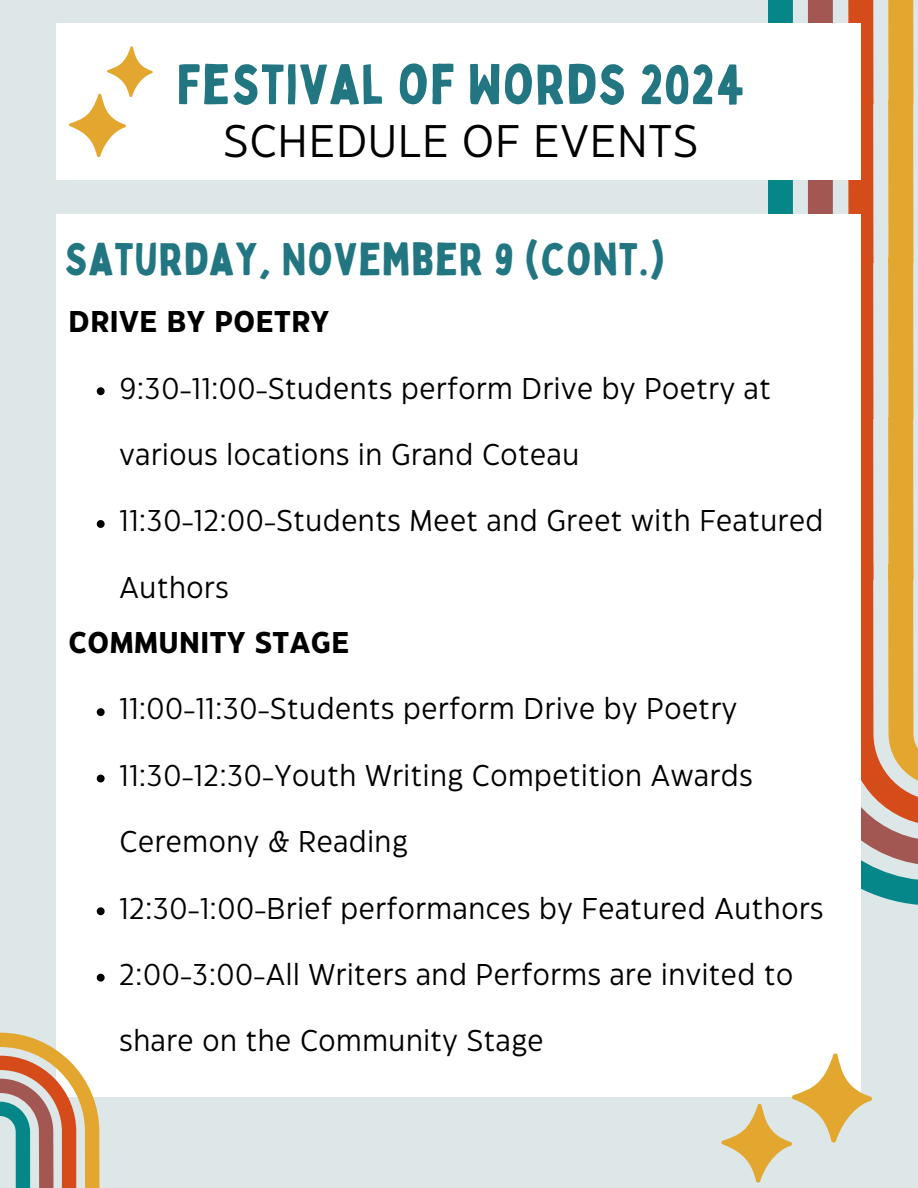
<style>
.page{position:relative;width:918px;height:1188px;background:#dde7e8}
.page>*{position:absolute;margin:0;border:0;box-sizing:border-box;transform-origin:0 0}
.t1{font:55.5px "Bobby Jones";letter-spacing:.02em;color:#217682}
.t2{font:45.6px "Eastman Grotesque";letter-spacing:.02em;color:#000}
.t3{font:45px "Bobby Jones";letter-spacing:.02em;color:#217682}
.t4{font:30px "Eastman Grotesque";letter-spacing:.02em;color:#000}
.t5{font:700 30px "Eastman Grotesque";letter-spacing:.02em;color:#000}
</style>
<div class="page">
<div style="left:57px;top:23px;width:804px;height:157px;background:#fff"></div>
<div style="left:57px;top:214px;width:804px;height:882px;background:#fff"></div>
<svg style="left:69px;top:46px;width:84px;height:111px"></svg>
<svg style="left:721px;top:0;width:197px;height:1183px"></svg>
<svg style="left:97px;top:708px;width:8px;height:8px"></svg>
<svg style="left:97px;top:775px;width:8px;height:7px"></svg>
<svg style="left:0;top:907px;width:105px;height:281px"></svg>
<svg style="left:97px;top:387px;width:8px;height:8px"></svg>
<svg style="left:97px;top:520px;width:8px;height:8px"></svg>
<p class="t1" style="left:177px;top:49px;width:569px">FESTIVAL OF WORDS 2024</p>
<p class="t2" style="left:223px;top:123px;width:476px">SCHEDULE OF EVENTS</p>
<p class="t3" style="left:64px;top:230px;width:602px">SATURDAY, NOVEMBER 9 (CONT.)</p>
<h2 class="t5" style="left:69px;top:310px;width:262px">DRIVE BY POETRY</h2>
<h3 class="t4" style="left:120px;top:376px;width:653px">9:30-11:00-Students perform Drive by Poetry at</h3>
<h3 class="t4" style="left:120px;top:443px;width:461px">various locations in Grand Coteau</h3>
<p class="t4" style="left:120px;top:509px;width:705px">11:30-12:00-Students Meet and Greet with Featured</p>
<p class="t4" style="left:120px;top:576px;width:110px">Authors</p>
<p class="t5" style="left:69px;top:631px;width:282px">COMMUNITY STAGE</p>
<p class="t4" style="left:120px;top:697px;width:619px">11:00-11:30-Students perform Drive by Poetry</p>
<p class="t4" style="left:120px;top:764px;width:635px">11:30-12:30-Youth Writing Competition Awards</p>
<p class="t4" style="left:120px;top:830px;width:290px">Ceremony &amp; Reading</p>
<p class="t4" style="left:120px;top:896px;width:705px">12:30-1:00-Brief performances by Featured Authors</p>
<h1 class="t4" style="left:120px;top:963px;width:675px">2:00-3:00-All Writers and Performs are invited to</h1>
<h1 class="t4" style="left:120px;top:1029px;width:426px">share on the Community Stage</h1>
</div>
